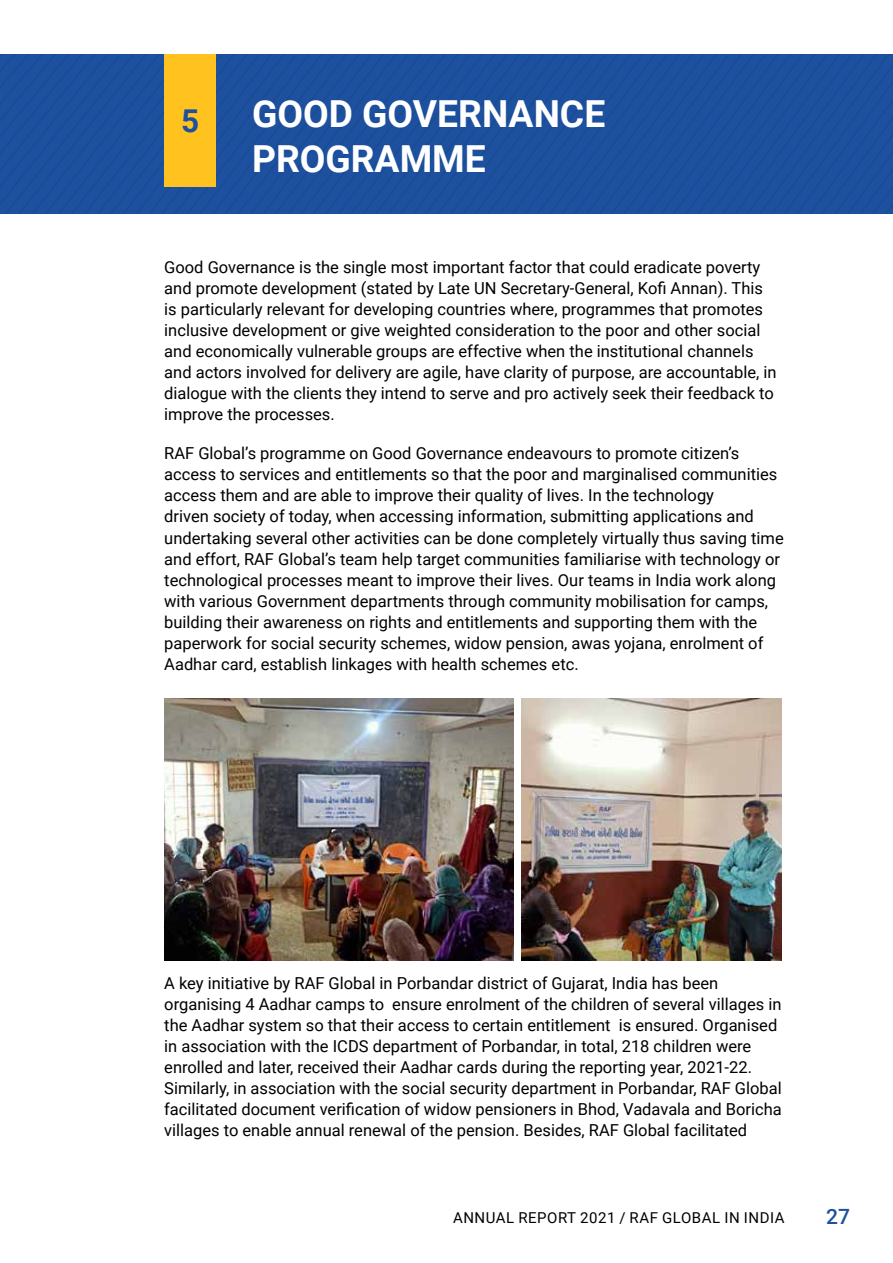
<style>
.page{position:relative;width:893px;height:1263px;background:#fff}
.page>*{position:absolute;margin:0;border:0;box-sizing:border-box;transform-origin:0 0}
.t1{font:700 37.2px/44.7px "Roboto";color:#fff}
.t2{font:700 31.5px "Roboto";color:#1d519f}
.t3{font:500 21px "Roboto";color:#1d519f}
.t4{font:16.5px/21px "Roboto";color:#000}
.t5{font:15px "Roboto";letter-spacing:.035em;color:#000}
</style>
<div class="page">
<svg style="left:0;top:54px;width:893px;height:159px;background:#1c4f9d"></svg>
<div style="left:164px;top:54px;width:52px;height:133px;background:#ffc21e"></div>
<img style="left:164px;top:698px;width:350px;height:262px">
<img style="left:521px;top:698px;width:261px;height:262px">
<h2 class="t2" style="left:181px;top:99px;width:20px">5</h2>
<h1 class="t1" style="left:252px;top:90px;width:355px">GOOD GOVERNANCE<br>PROGRAMME</h1>
<p class="t4" style="left:164px;top:256px;width:614px">Good Governance is the single most important factor that could eradicate poverty and promote development (stated by Late UN Secretary-General, Kofi Annan). This is particularly relevant for developing countries where, programmes that promotes inclusive development or give weighted consideration to the poor and other social and economically vulnerable groups are effective when the institutional channels and actors involved for delivery are agile, have clarity of purpose, are accountable, in dialogue with the clients they intend to serve and pro actively seek their feedback to improve the processes.</p>
<p class="t4" style="left:164px;top:442px;width:621px">RAF Global’s programme on Good Governance endeavours to promote citizen’s access to services and entitlements so that the poor and marginalised communities access them and are able to improve their quality of lives. In the technology<br>driven society of today, when accessing information, submitting applications and undertaking several other activities can be done completely virtually thus saving time and effort, RAF Global’s team help target communities familiarise with technology or technological processes meant to improve their lives. Our teams in India work along with various Government departments through community mobilisation for camps, building their awareness on rights and entitlements and supporting them with the paperwork for social security schemes, widow pension, awas yojana, enrolment of Aadhar card, establish linkages with health schemes etc.</p>
<p class="t4" style="left:164px;top:972px;width:619px">A key initiative by RAF Global in Porbandar district of Gujarat, India has been organising 4 Aadhar camps to ensure enrolment of the children of several villages in the Aadhar system so that their access to certain entitlement is ensured. Organised in association with the ICDS department of Porbandar, in total, 218 children were enrolled and later, received their Aadhar cards during the reporting year, 2021-22.<br>Similarly, in association with the social security department in Porbandar, RAF Global facilitated document verification of widow pensioners in Bhod, Vadavala and Boricha villages to enable annual renewal of the pension. Besides, RAF Global facilitated</p>
<p class="t5" style="left:453px;top:1207px;width:333px">ANNUAL REPORT 2021 / RAF GLOBAL IN INDIA</p>
<p class="t3" style="left:826px;top:1201px;width:25px">27</p>
</div>
